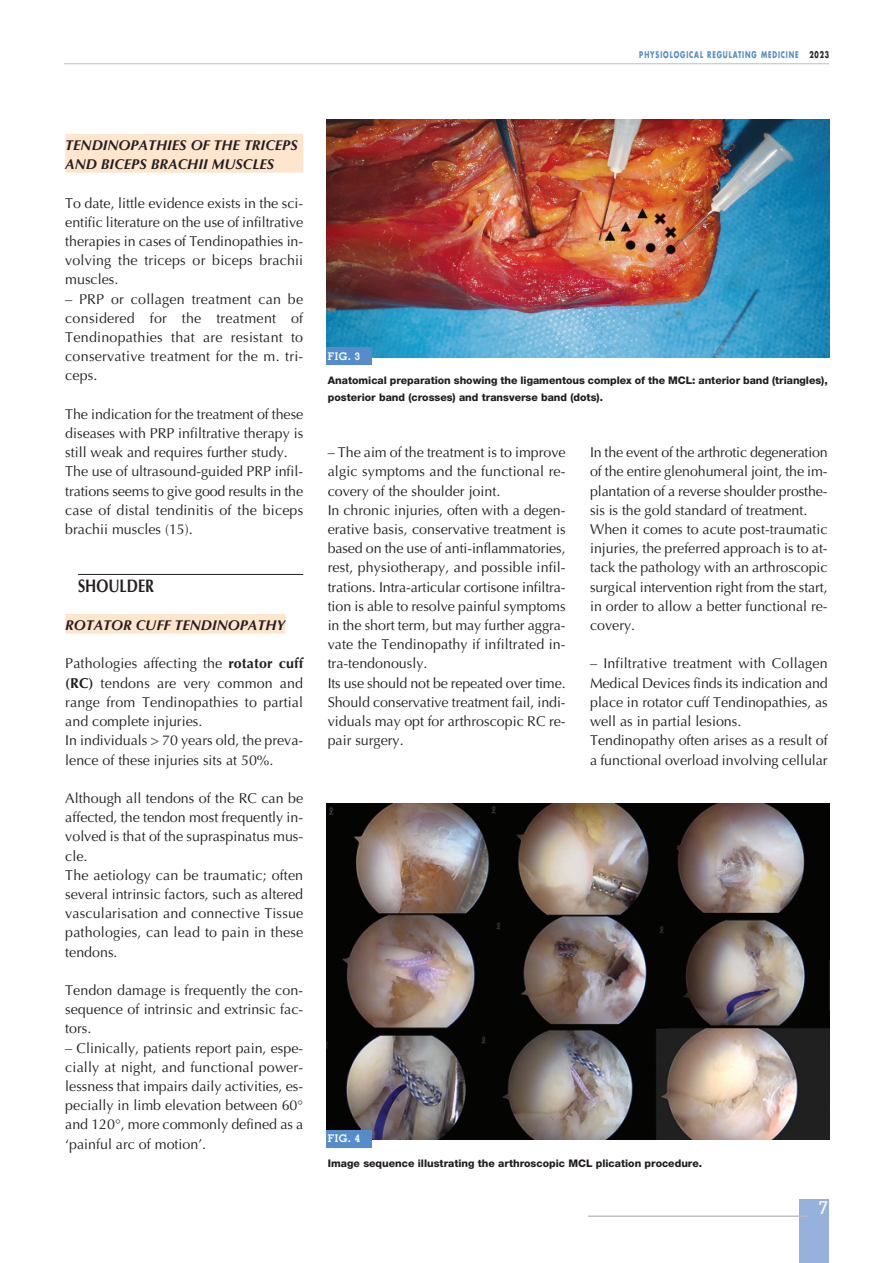
<style>
.page{position:relative;width:893px;height:1263px;background:#fff}
.page>*{position:absolute;margin:0;border:0;box-sizing:border-box;transform-origin:0 0}
.t1{font:700 18px "Optima LT Std";color:#231f20;scale:.8 1}
.t2{font:500 18px "Memphis";color:#fff}
.t3{font:14.25px/19.2px "Optima LT Std";color:#231f20;text-align:justify}
.t4{font:italic 700 14.25px "Optima LT Std";color:#231f20}
.t5{font:800 10.5px/16.5px "Helvetica Neue LT Pro";color:#231f20}
.t6{font:700 10.5px "Memphis";letter-spacing:.05em;color:#fff}
.t7{font:700 9px "Futura LT";letter-spacing:.135em;color:#568cc9;scale:.7 1}
.s1{color:#231f20}
.s2{font-weight:700}
</style>
<div class="page">
<div style="left:799px;top:1199px;width:30px;height:64px;background:#96b1dc"></div>
<hr style="left:64px;top:64px;width:765px;height:1px;background:#bcbdc0">
<hr style="left:588px;top:1216px;width:220px;height:1px;background:#bcbdc0">
<div style="left:65px;top:134px;width:238px;height:19px;background:#fee5cd"></div>
<div style="left:65px;top:153px;width:238px;height:20px;background:#fee5cd"></div>
<hr style="left:78px;top:574px;width:225px;height:1px;background:#231f20">
<div style="left:65px;top:614px;width:220px;height:19px;background:#fee5cd"></div>
<img style="left:326px;top:119px;width:503px;height:238px">
<div style="left:326px;top:348px;width:46px;height:17px;background:#568cc9"></div>
<img style="left:326px;top:803px;width:503px;height:336px">
<div style="left:326px;top:1130px;width:46px;height:17px;background:#568cc9"></div>
<p class="t7" style="left:639px;top:49px;width:273px">PHYSIOLOGICAL REGULATING MEDICINE <span class="s1">2023</span></p>
<p class="t4" style="left:65px;top:137px;width:234px">TENDINOPATHIES OF THE TRICEPS</p>
<p class="t4" style="left:65px;top:156px;width:211px">AND BICEPS BRACHII MUSCLES</p>
<p class="t3" style="left:65px;top:195px;width:239px">To date, little evidence exists in the sci&shy;entific literature on the use of infiltrative therapies in cases of Tendinopathies in&shy;volving the triceps or biceps brachii muscles.</p>
<p class="t3" style="left:65px;top:291px;width:240px">– PRP or collagen treatment can be considered for the treatment of Tendinopathies that are resistant to conservative treatment for the m. tri&shy;ceps.</p>
<p class="t3" style="left:65px;top:406px;width:239px">The indication for the treatment of these diseases with PRP infiltrative therapy is still weak and requires further study.</p>
<p class="t3" style="left:65px;top:463px;width:239px">The use of ultrasound-guided PRP infil&shy;trations seems to give good results in the case of distal tendinitis of the biceps brachii muscles (15).</p>
<p class="t1" style="left:78px;top:578px;width:97px">SHOULDER</p>
<p class="t4" style="left:65px;top:617px;width:221px">ROTATOR CUFF TENDINOPATHY</p>
<p class="t3" style="left:65px;top:655px;width:239px">Pathologies affecting the <span class="s2">rotator cuff (RC)</span> tendons are very common and range from Tendinopathies to partial and complete injuries.</p>
<p class="t3" style="left:65px;top:732px;width:239px">In individuals &gt; 70 years old, the preva&shy;lence of these injuries sits at 50%.</p>
<p class="t3" style="left:65px;top:790px;width:239px">Although all tendons of the RC can be affected, the tendon most frequently in&shy;volved is that of the supraspinatus mus&shy;cle.</p>
<p class="t3" style="left:65px;top:867px;width:239px">The aetiology can be traumatic; often several intrinsic factors, such as altered vascularisation and connective Tissue pathologies, can lead to pain in these tendons.</p>
<p class="t3" style="left:65px;top:982px;width:239px">Tendon damage is frequently the con&shy;sequence of intrinsic and extrinsic fac&shy;tors.</p>
<p class="t3" style="left:65px;top:1039px;width:239px">– Clinically, patients report pain, espe&shy;cially at night, and functional power&shy;lessness that impairs daily activities, es&shy;pecially in limb elevation between 60° and 120°, more commonly defined as a ‘painful arc of motion’.</p>
<p class="t6" style="left:328px;top:352px;width:34px">FIG. 3</p>
<p class="t5" style="left:328px;top:373px;width:501px">Anatomical preparation showing the ligamentous complex of the MCL: anterior band (triangles), posterior band (crosses) and transverse band (dots).</p>
<p class="t3" style="left:328px;top:444px;width:239px">– The aim of the treatment is to improve algic symptoms and the functional re&shy;covery of the shoulder joint.</p>
<p class="t3" style="left:328px;top:502px;width:239px">In chronic injuries, often with a degen&shy;erative basis, conservative treatment is based on the use of anti-inflammatories, rest, physiotherapy, and possible infil&shy;trations. Intra-articular cortisone infiltra&shy;tion is able to resolve painful symptoms in the short term, but may further aggra&shy;vate the Tendinopathy if infiltrated in&shy;tra-tendonously.</p>
<p class="t3" style="left:328px;top:675px;width:239px">Its use should not be repeated over time.<br>Should conservative treatment fail, indi&shy;viduals may opt for arthroscopic RC re&shy;pair surgery.</p>
<p class="t3" style="left:590px;top:444px;width:239px">In the event of the arthrotic degeneration of the entire glenohumeral joint, the im&shy;plantation of a reverse shoulder prosthe&shy;sis is the gold standard of treatment.</p>
<p class="t3" style="left:590px;top:521px;width:239px">When it comes to acute post-traumatic injuries, the preferred approach is to at&shy;tack the pathology with an arthroscopic surgical intervention right from the start, in order to allow a better functional re&shy;covery.</p>
<p class="t3" style="left:590px;top:655px;width:239px">– Infiltrative treatment with Collagen Medical Devices finds its indication and place in rotator cuff Tendinopathies, as well as in partial lesions.</p>
<p class="t3" style="left:590px;top:732px;width:239px">Tendinopathy often arises as a result of a functional overload involving cellular</p>
<p class="t6" style="left:328px;top:1135px;width:34px">FIG. 4</p>
<p class="t5" style="left:328px;top:1156px;width:376px">Image sequence illustrating the arthroscopic MCL plication procedure.</p>
<p class="t2" style="left:819px;top:1201px;width:10px">7</p>
</div>
